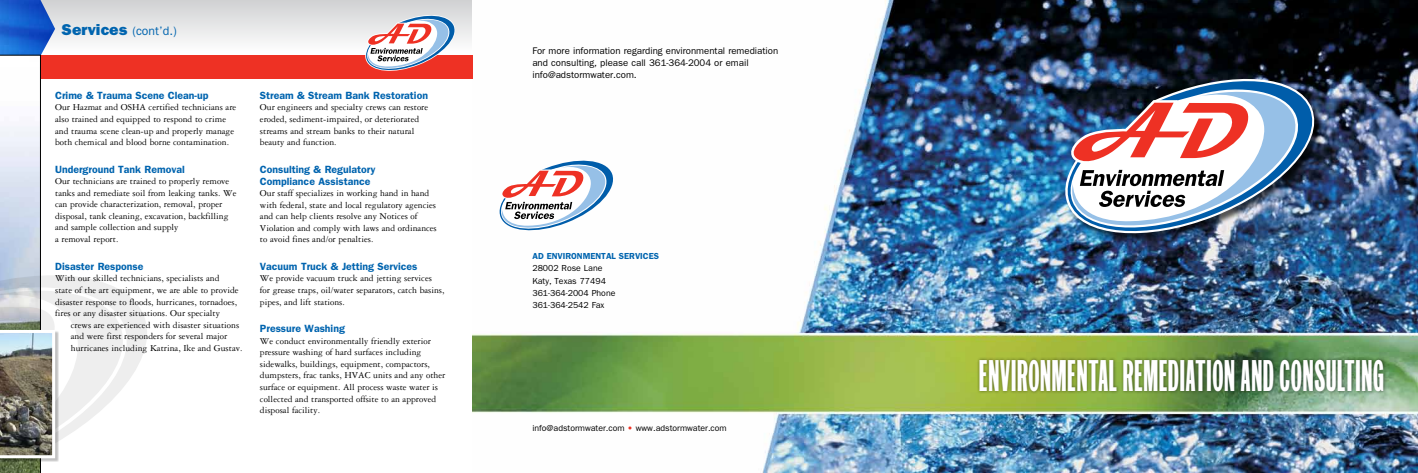
<style>
.page{position:relative;width:1418px;height:473px;background:#fff}
.page>*{position:absolute;margin:0;border:0;box-sizing:border-box;transform-origin:0 0}
.t1{font:40.25px "Franklin Triple Condensed OL";letter-spacing:.02em;color:#fff}
.t2{font:12.25px "Franklin Gothic";color:#0064af}
.t3{font:600 10.5px/11.8px "Franklin Gothic";color:#0064af}
.t4{font:9.62px/11.5px "Garamond Three";color:#000}
.t5{font:9.62px/12.2px "Franklin Gothic";color:#000}
.t6{font:8.75px/12.2px "Franklin Gothic";color:#000}
.t7{font:600 8.75px "Franklin Gothic";color:#0064af}
.s1{font-weight:800;font-size:15.75px}
.s2{color:#ee3124}
</style>
<div class="page">
<svg style="left:55px;top:0;width:417px;height:41px;background:#e0e1e2"></svg>
<img style="left:472px;top:0;width:946px;height:472px">
<svg style="left:498px;top:160px;width:116px;height:71px"></svg>
<div style="left:976px;top:356px;width:411px;height:38px;background:#000;opacity:.5"></div>
<div style="left:1064px;top:78px;width:259px;height:164px;background:#000;opacity:.65"></div>
<img style="left:1065px;top:79px;width:249px;height:154px">
<svg style="left:1067px;top:83px;width:240px;height:150px"></svg>
<img style="left:1071px;top:86px;width:233px;height:147px">
<svg style="left:1065px;top:98px;width:186px;height:109px"></svg>
<div style="left:40px;top:55px;width:432px;height:23px;background:#ee3124"></div>
<img style="left:0;top:0;width:55px;height:54px">
<svg style="left:141px;top:311px;width:6px;height:47px"></svg>
<svg style="left:136px;top:303px;width:5px;height:65px"></svg>
<svg style="left:365px;top:15px;width:90px;height:56px"></svg>
<svg style="left:0;top:54px;width:136px;height:418px"></svg>
<p class="t2" style="left:62px;top:23px;width:117px"><span class="s1">Services</span> (cont’d.)</p>
<p class="t3" style="left:55px;top:89px;width:155px">Crime &amp; Trauma Scene Clean-up</p>
<p class="t4" style="left:55px;top:102px;width:183px">Our Hazmat and OSHA certified technicians are also trained and equipped to respond to crime and trauma scene clean-up and properly manage both chemical and blood borne contamination.</p>
<p class="t3" style="left:55px;top:163px;width:131px">Underground Tank Removal</p>
<p class="t4" style="left:55px;top:175px;width:183px">Our technicians are trained to properly remove tanks and remediate soil from leaking tanks. We can provide characterization, removal, proper disposal, tank cleaning, excavation, backfilling and sample collection and supply<br>a removal report.</p>
<p class="t3" style="left:55px;top:260px;width:90px">Disaster Response</p>
<p class="t4" style="left:55px;top:272px;width:185px">With our skilled technicians, specialists and state of the art equipment, we are able to provide disaster response to floods, hurricanes, tornadoes, fires or any disaster situations. Our specialty</p>
<p class="t4" style="left:71px;top:319px;width:173px">crews are experienced with disaster situations and were first responders for several major hurricanes including Katrina, Ike and Gustav.</p>
<p class="t3" style="left:260px;top:89px;width:169px">Stream &amp; Stream Bank Restoration</p>
<p class="t4" style="left:260px;top:102px;width:170px">Our engineers and specialty crews can restore eroded, sediment-impaired, or deteriorated streams and stream banks to their natural beauty and function.</p>
<p class="t3" style="left:260px;top:163px;width:117px">Consulting &amp; Regulatory<br>Compliance Assistance</p>
<p class="t4" style="left:260px;top:187px;width:178px">Our staff specializes in working hand in hand with federal, state and local regulatory agencies and can help clients resolve any Notices of Violation and comply with laws and ordinances to avoid fines and/or penalties.</p>
<p class="t3" style="left:260px;top:260px;width:159px">Vacuum Truck &amp; Jetting Services</p>
<p class="t4" style="left:260px;top:272px;width:186px">We provide vacuum truck and jetting services for grease traps, oil/water separators, catch basins, pipes, and lift stations.</p>
<p class="t3" style="left:260px;top:322px;width:86px">Pressure Washing</p>
<p class="t4" style="left:260px;top:335px;width:187px">We conduct environmentally friendly exterior pressure washing of hard surfaces including sidewalks, buildings, equipment, compactors, dumpsters, frac tanks, HVAC units and any other surface or equipment. All process waste water is collected and transported offsite to an approved disposal facility.</p>
<p class="t5" style="left:532px;top:44px;width:247px">For more information regarding environmental remediation and consulting, please call 361-364-2004 or email info@adstormwater.com.</p>
<p class="t7" style="left:532px;top:251px;width:122px">AD Environmental Services</p>
<p class="t6" style="left:532px;top:262px;width:85px">28002 Rose Lane<br>Katy, Texas 77494<br>361-364-2004 Phone<br>361-364-2542 Fax</p>
<p class="t6" style="left:532px;top:421px;width:196px">info@adstormwater.com <span class="s2">•</span> www.adstormwater.com</p>
<h1 class="t1" style="left:979px;top:358px;width:406px">ENVIRONMENTAL REMEDIATION AND CONSULTING</h1>
</div>
